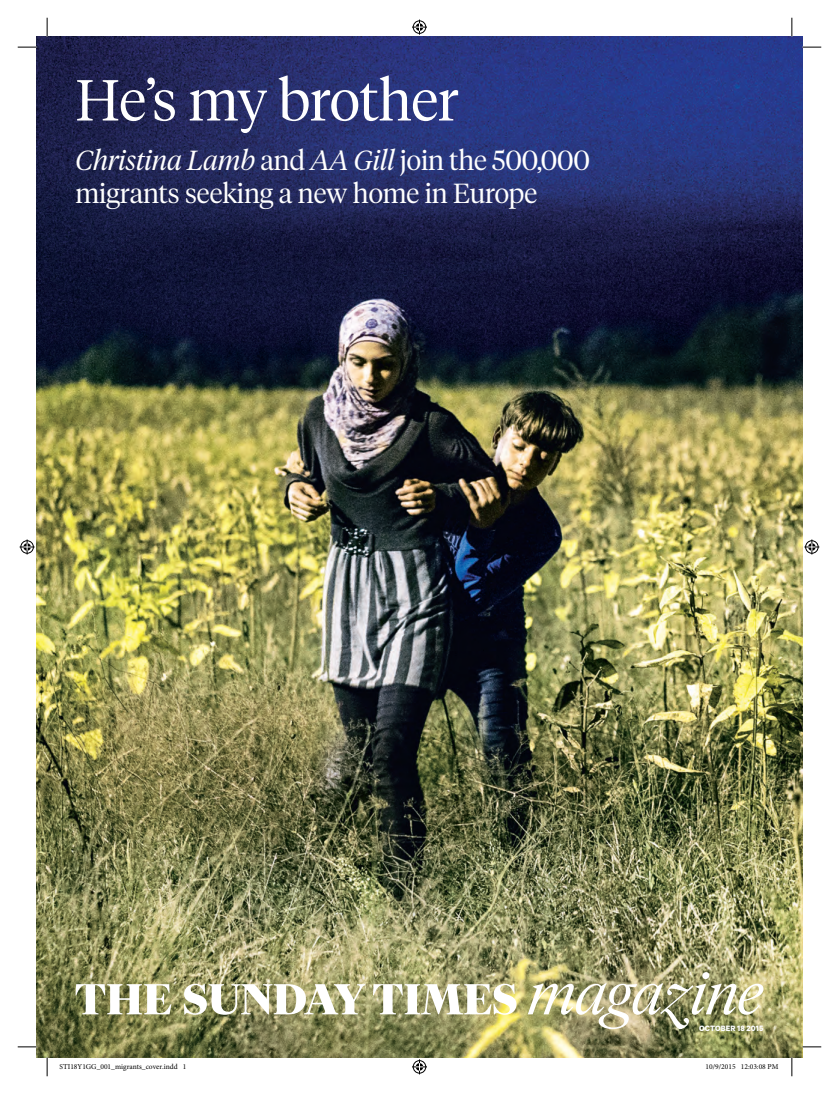
<style>
.page{position:relative;width:839px;height:1094px;background:#fff}
.page>*{position:absolute;margin:0;border:0;box-sizing:border-box;transform-origin:0 0}
.t1{font:300 57.5px "Tiempos Headline";letter-spacing:-.005em;color:#fff}
.t2{font:300 27.5px/33.8px "Tiempos Headline";letter-spacing:-.005em;color:#fff}
.t3{font:700 8.75px "Calibre";letter-spacing:.01em;color:#fff}
.t4{font:7.5px "Minion Pro";color:#000}
.s1{font-style:italic}
</style>
<div class="page">
<img style="left:36px;top:36px;width:766px;height:1021px">
<svg style="left:75px;top:984px;width:96px;height:30px"></svg>
<svg style="left:184px;top:983px;width:181px;height:31px"></svg>
<svg style="left:373px;top:983px;width:143px;height:31px"></svg>
<svg style="left:18px;top:46px;width:18px;height:2px"></svg>
<svg style="left:802px;top:46px;width:19px;height:2px"></svg>
<svg style="left:18px;top:1046px;width:18px;height:1px"></svg>
<svg style="left:802px;top:1046px;width:19px;height:1px"></svg>
<svg style="left:46px;top:18px;width:2px;height:18px"></svg>
<svg style="left:46px;top:1057px;width:2px;height:19px"></svg>
<svg style="left:791px;top:18px;width:1px;height:18px"></svg>
<svg style="left:790px;top:1057px;width:2px;height:19px"></svg>
<svg style="left:412px;top:20px;width:15px;height:15px"></svg>
<svg style="left:412px;top:1059px;width:15px;height:15px"></svg>
<svg style="left:20px;top:539px;width:15px;height:15px"></svg>
<svg style="left:804px;top:539px;width:15px;height:15px"></svg>
<svg style="left:527px;top:972px;width:251px;height:86px;background:#a5a377"></svg>
<p class="t1" style="left:75px;top:61px;width:384px">He’s my brother</p>
<p class="t2" style="left:75px;top:142px;width:516px"><span class="s1">Christina Lamb</span> and <span class="s1">AA Gill</span> join the 500,000 migrants seeking a new home in Europe</p>
<p class="t3" style="left:699px;top:1023px;width:66px">OCTOBER 18 2015</p>
<p class="t4" style="left:60px;top:1061px;width:128px">STI18Y1GG_001_migrants_cover.indd 1</p>
<p class="t4" style="left:705px;top:1061px;width:74px">10/9/2015 12:03:08 PM</p>
</div>
